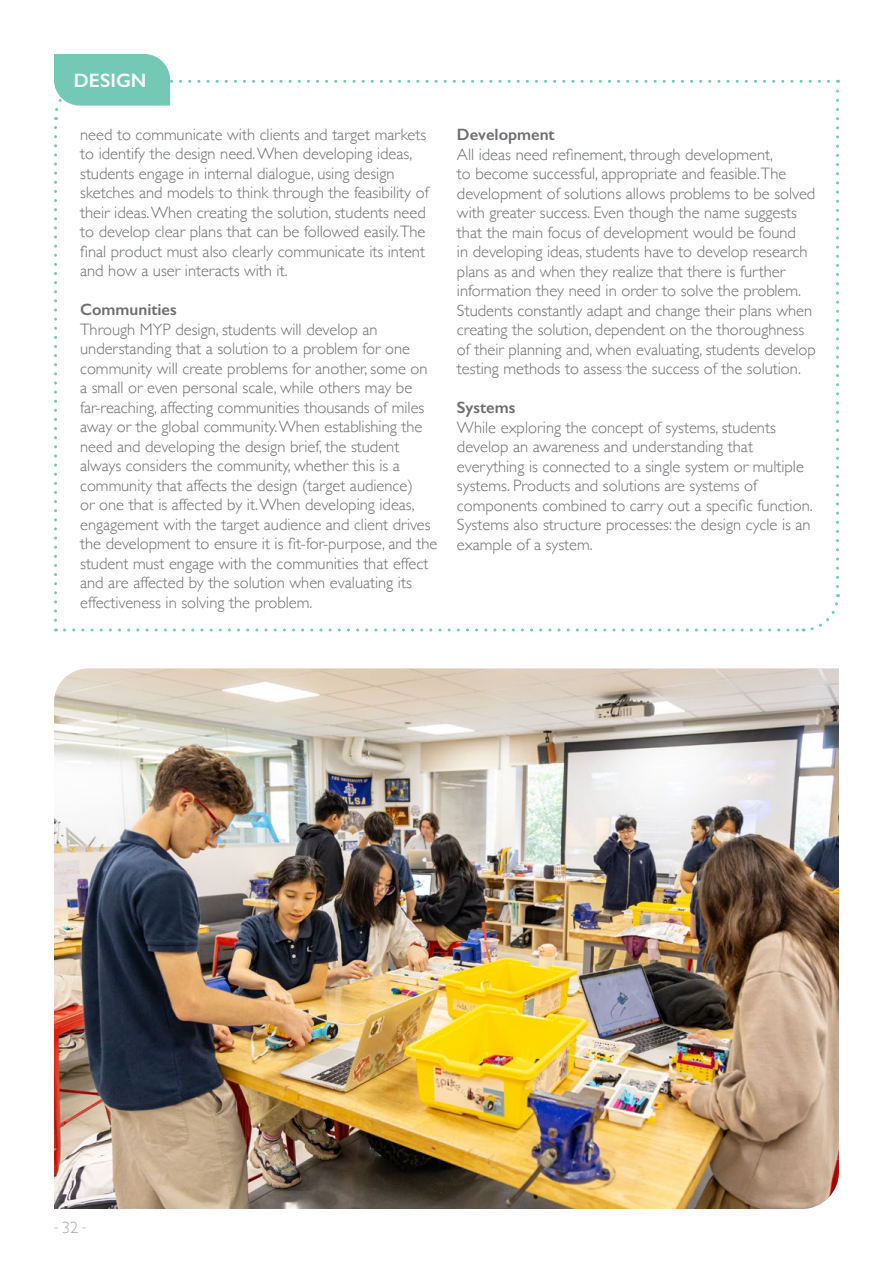
<style>
.page{position:relative;width:893px;height:1263px;background:#fff}
.page>*{position:absolute;margin:0;border:0;box-sizing:border-box;transform-origin:0 0}
.t1{font:600 19.5px "Gill Sans";color:#fff}
.t2{font:300 16.5px/19.5px "Gill Sans";color:#6d6e71}
.t3{font:600 16.5px "Gill Sans";color:#6d6e71}
.t4{font:300 13.5px "Gill Sans";color:#a3a5a8}
.s1{font-size:16.5px}
</style>
<div class="page">
<svg style="left:836px;top:80px;width:3px;height:507px"></svg>
<svg style="left:54px;top:127px;width:3px;height:504px"></svg>
<svg style="left:65px;top:594px;width:775px;height:38px"></svg>
<svg style="left:54px;top:54px;width:774px;height:66px"></svg>
<img style="left:54px;top:669px;width:785px;height:540px">
<p class="t1" style="left:74px;top:68px;width:74px">DESIGN</p>
<p class="t2" style="left:80px;top:124px;width:350px">need to communicate with clients and target markets to identify the design need. When developing ideas, students engage in internal dialogue, using design sketches and models to think through the feasibility of their ideas. When creating the solution, students need to develop clear plans that can be followed easily.The final product must also clearly communicate its intent and how a user interacts with it.</p>
<p class="t3" style="left:80px;top:300px;width:98px">Communities</p>
<p class="t2" style="left:80px;top:319px;width:359px">Through MYP design, students will develop an understanding that a solution to a problem for one community will create problems for another, some on a small or even personal scale, while others may be far-reaching, affecting communities thousands of miles away or the global community. When establishing the need and developing the design brief, the student always considers the community, whether this is a community that affects the design (target audience)<br>or one that is affected by it. When developing ideas, engagement with the target audience and client drives the development to ensure it is fit-for-purpose, and the student must engage with the communities that effect and are affected by the solution when evaluating its effectiveness in solving the problem.</p>
<p class="t3" style="left:457px;top:125px;width:99px">Development</p>
<p class="t2" style="left:457px;top:144px;width:360px">All ideas need refinement, through development,<br>to become successful, appropriate and feasible.The development of solutions allows problems to be solved with greater success. Even though the name suggests that the main focus of development would be found<br>in developing ideas, students have to develop research plans as and when they realize that there is further information they need in order to solve the problem.<br>Students constantly adapt and change their plans when creating the solution, dependent on the thoroughness of their planning and, when evaluating, students develop testing methods to assess the success of the solution.</p>
<p class="t3" style="left:457px;top:398px;width:60px">Systems</p>
<p class="t2" style="left:457px;top:417px;width:357px">While exploring the concept of systems, students develop an awareness and understanding that everything is connected to a single system or multiple systems. Products and solutions are systems of components combined to carry out a specific function.<br>Systems also structure processes: the design cycle is an example of a system.</p>
<p class="t4" style="left:54px;top:1216px;width:34px">- <span class="s1">32</span> -</p>
</div>
